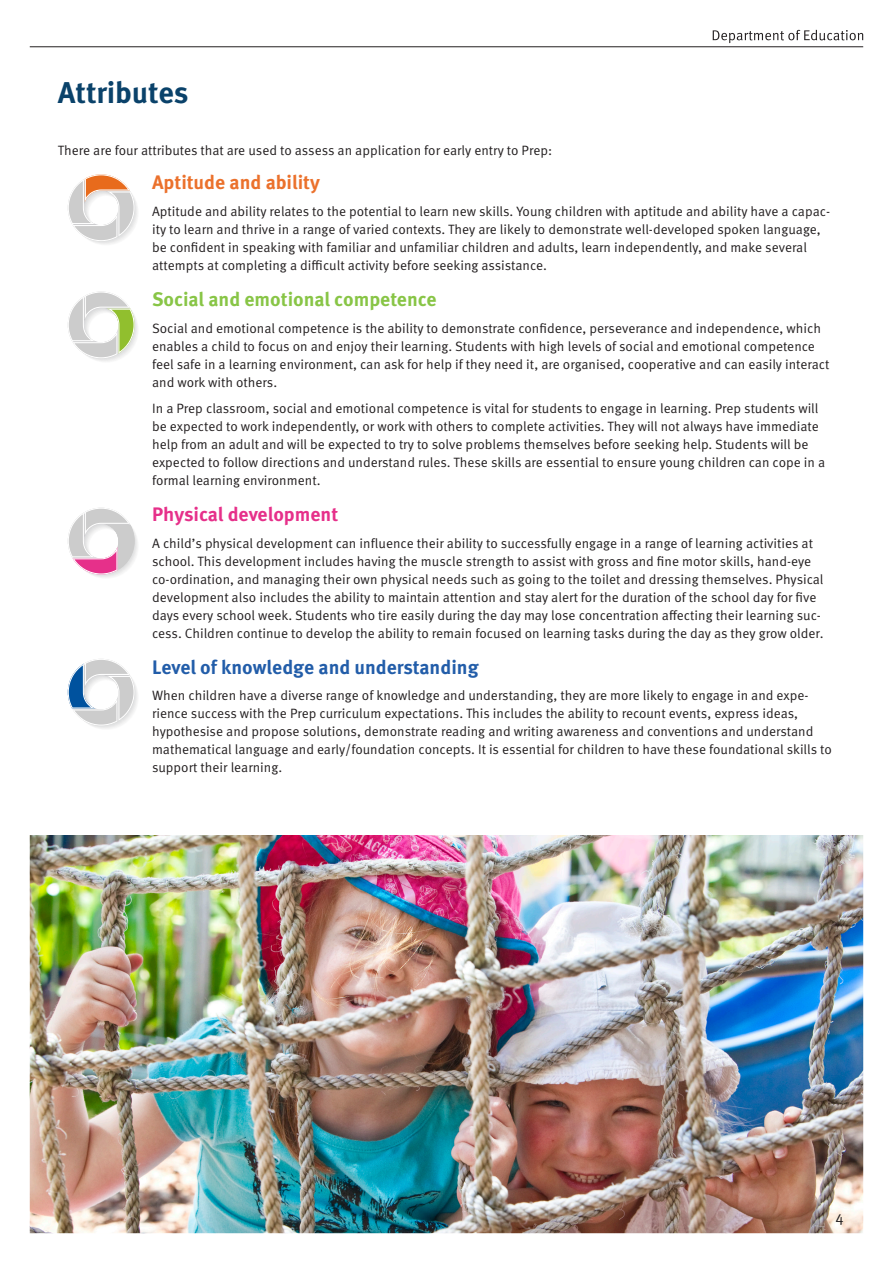
<style>
.page{position:relative;width:893px;height:1263px;background:#fff}
.page>*{position:absolute;margin:0;border:0;box-sizing:border-box;transform-origin:0 0}
.head_1{font:700 30px "Meta OT";letter-spacing:-.005em;color:#0a426a}
.t1{font:700 19.5px "Meta OT";color:#225da9}
.t2{font:700 19.5px "Meta OT";color:#88c546}
.t3{font:700 19.5px "Meta OT";color:#e6308a}
.t4{font:700 19.5px "Meta OT";color:#eb712c}
.t5{font:15px "Meta OT Norm";color:#231f20}
.body_2mm{font:13.5px/18px "Meta OT Norm";color:#231f20}
</style>
<div class="page">
<img style="left:29px;top:29px;width:835px;height:1205px">
<svg style="left:713px;top:30px;width:150px;height:13px"></svg>
<hr style="left:30px;top:46px;width:833px;height:1px;background:#231f20">
<p class="head_1" style="left:58px;top:74px;width:132px">Attributes</p>
<p class="body_2mm" style="left:58px;top:142px;width:496px">There are four attributes that are used to assess an application for early entry to Prep:</p>
<p class="t4" style="left:152px;top:170px;width:169px">Aptitude and ability</p>
<p class="body_2mm" style="left:152px;top:202px;width:679px">Aptitude and ability relates to the potential to learn new skills. Young children with aptitude and ability have a capac&shy;ity to learn and thrive in a range of varied contexts. They are likely to demonstrate well-developed spoken language, be confident in speaking with familiar and unfamiliar children and adults, learn independently, and make several attempts at completing a difficult activity before seeking assistance.</p>
<p class="t2" style="left:152px;top:287px;width:286px">Social and emotional competence</p>
<p class="body_2mm" style="left:152px;top:319px;width:679px">Social and emotional competence is the ability to demonstrate confidence, perseverance and independence, which enables a child to focus on and enjoy their learning. Students with high levels of social and emotional competence feel safe in a learning environment, can ask for help if they need it, are organised, cooperative and can easily interact and work with others.</p>
<p class="body_2mm" style="left:152px;top:400px;width:675px">In a Prep classroom, social and emotional competence is vital for students to engage in learning. Prep students will be expected to work independently, or work with others to complete activities. They will not always have immediate help from an adult and will be expected to try to solve problems themselves before seeking help. Students will be expected to follow directions and understand rules. These skills are essential to ensure young children can cope in a formal learning environment.</p>
<p class="t3" style="left:152px;top:502px;width:188px">Physical development</p>
<p class="body_2mm" style="left:152px;top:534px;width:673px">A child’s physical development can influence their ability to successfully engage in a range of learning activities at school. This development includes having the muscle strength to assist with gross and fine motor skills, hand-eye co-ordination, and managing their own physical needs such as going to the toilet and dressing themselves. Physical development also includes the ability to maintain attention and stay alert for the duration of the school day for five days every school week. Students who tire easily during the day may lose concentration affecting their learning suc&shy;cess. Children continue to develop the ability to remain focused on learning tasks during the day as they grow older.</p>
<p class="t1" style="left:152px;top:655px;width:328px">Level of knowledge and understanding</p>
<p class="body_2mm" style="left:152px;top:687px;width:681px">When children have a diverse range of knowledge and understanding, they are more likely to engage in and expe&shy;rience success with the Prep curriculum expectations. This includes the ability to recount events, express ideas, hypothesise and propose solutions, demonstrate reading and writing awareness and conventions and understand mathematical language and early/foundation concepts. It is essential for children to have these foundational skills to support their learning.</p>
<p class="t5" style="left:835px;top:1207px;width:10px">4</p>
</div>
